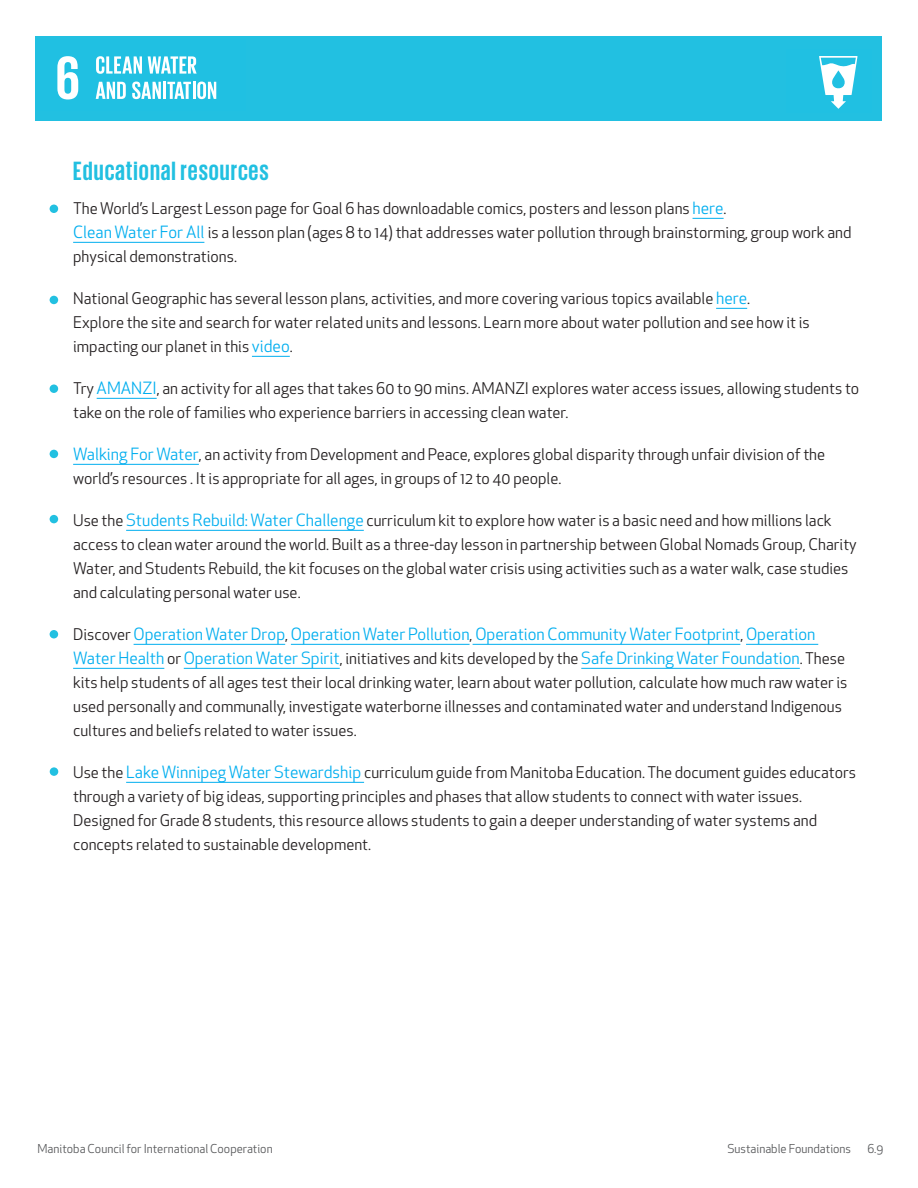
<style>
.page{position:relative;width:918px;height:1188px;background:#fff}
.page>*{position:absolute;margin:0;border:0;box-sizing:border-box;transform-origin:0 0}
.t1{font:700 27px "Giorgio Sans";letter-spacing:.035em;color:#22c0e1}
.t2{font:16.5px/24px "Apex New";color:#00aeef}
.t3{font:15.75px/24px "Apex New";color:#231f20}
.t4{font:12px "Apex New";color:#57585a}
.s1{font-size:16.5px;color:#00aeef}
.s2{font-size:15.75px;color:#231f20}
</style>
<div class="page">
<hr style="left:693px;top:218px;width:31px;height:1px;background:#00aeef">
<hr style="left:73px;top:242px;width:131px;height:1px;background:#00aeef">
<hr style="left:716px;top:308px;width:31px;height:1px;background:#00aeef">
<hr style="left:252px;top:356px;width:38px;height:1px;background:#00aeef">
<hr style="left:97px;top:398px;width:60px;height:1px;background:#00aeef">
<hr style="left:73px;top:464px;width:126px;height:1px;background:#00aeef">
<hr style="left:126px;top:530px;width:238px;height:1px;background:#00aeef">
<hr style="left:134px;top:644px;width:151px;height:1px;background:#00aeef">
<hr style="left:291px;top:644px;width:179px;height:1px;background:#00aeef">
<hr style="left:473px;top:644px;width:267px;height:1px;background:#00aeef">
<hr style="left:746px;top:644px;width:72px;height:1px;background:#00aeef">
<hr style="left:73px;top:668px;width:91px;height:1px;background:#00aeef">
<hr style="left:184px;top:668px;width:156px;height:1px;background:#00aeef">
<hr style="left:581px;top:668px;width:219px;height:1px;background:#00aeef">
<hr style="left:126px;top:782px;width:238px;height:1px;background:#00aeef">
<div style="left:50px;top:205px;width:8px;height:8px;background:#22c0e1;border-radius:50%"></div>
<div style="left:50px;top:296px;width:8px;height:8px;background:#22c0e1;border-radius:50%"></div>
<div style="left:50px;top:385px;width:8px;height:8px;background:#22c0e1;border-radius:50%"></div>
<div style="left:50px;top:450px;width:8px;height:8px;background:#22c0e1;border-radius:50%"></div>
<div style="left:50px;top:767px;width:8px;height:9px;background:#22c0e1;border-radius:50%"></div>
<div style="left:50px;top:630px;width:8px;height:8px;background:#22c0e1;border-radius:50%"></div>
<div style="left:50px;top:515px;width:8px;height:8px;background:#22c0e1;border-radius:50%"></div>
<div style="left:36px;top:36px;width:846px;height:85px;background:#22c0e1"></div>
<svg style="left:819px;top:56px;width:39px;height:53px"></svg>
<svg style="left:57px;top:56px;width:21px;height:43px"></svg>
<svg style="left:96px;top:56px;width:46px;height:18px"></svg>
<svg style="left:148px;top:56px;width:49px;height:18px"></svg>
<svg style="left:96px;top:82px;width:30px;height:17px"></svg>
<svg style="left:132px;top:82px;width:29px;height:17px"></svg>
<hr style="left:163px;top:82px;width:3px;height:17px;background:#fff">
<svg style="left:167px;top:82px;width:49px;height:17px"></svg>
<p class="t1" style="left:73px;top:157px;width:197px">Educational resources</p>
<p class="t3" style="left:73px;top:196px;width:780px">The World’s Largest Lesson page for Goal 6 has downloadable comics, posters and lesson plans <span class="s1">here</span>.<br><span class="s1">Clean Water For All</span> is a lesson plan (ages 8 to 14) that addresses water pollution through brainstorming, group work and physical demonstrations.</p>
<p class="t3" style="left:73px;top:286px;width:738px">National Geographic has several lesson plans, activities, and more covering various topics available <span class="s1">here</span>.<br>Explore the site and search for water related units and lessons. Learn more about water pollution and see how it is impacting our planet in this <span class="s1">video</span>.</p>
<p class="t3" style="left:73px;top:376px;width:788px">Try <span class="s1">AMANZI</span>, an activity for all ages that takes 60 to 90 mins. AMANZI explores water access issues, allowing students to take on the role of families who experience barriers in accessing clean water.</p>
<p class="t3" style="left:73px;top:442px;width:754px"><span class="s1">Walking For Water</span>, an activity from Development and Peace, explores global disparity through unfair division of the world’s resources . It is appropriate for all ages, in groups of 12 to 40 people.</p>
<p class="t3" style="left:73px;top:508px;width:785px">Use the <span class="s1">Students Rebuild: Water Challenge</span> curriculum kit to explore how water is a basic need and how millions lack access to clean water around the world. Built as a three-day lesson in partnership between Global Nomads Group, Charity Water, and Students Rebuild, the kit focuses on the global water crisis using activities such as a water walk, case studies and calculating personal water use.</p>
<p class="t2" style="left:73px;top:622px;width:773px"><span class="s2">Discover</span> Operation Water Drop<span class="s2">,</span> Operation Water Pollution<span class="s2">,</span> Operation Community Water Footprint<span class="s2">,</span> Operation<br>Water Health <span class="s2">or</span> Operation Water Spirit<span class="s2">, initiatives and kits developed by the</span> Safe Drinking Water Foundation<span class="s2">. These</span></p>
<p class="t3" style="left:73px;top:670px;width:776px">kits help students of all ages test their local drinking water, learn about water pollution, calculate how much raw water is used personally and communally, investigate waterborne illnesses and contaminated water and understand Indigenous cultures and beliefs related to water issues.</p>
<p class="t3" style="left:73px;top:760px;width:785px">Use the <span class="s1">Lake Winnipeg Water Stewardship</span> curriculum guide from Manitoba Education. The document guides educators through a variety of big ideas, supporting principles and phases that allow students to connect with water issues.<br>Designed for Grade 8 students, this resource allows students to gain a deeper understanding of water systems and concepts related to sustainable development.</p>
<p class="t4" style="left:37px;top:1141px;width:237px">Manitoba Council for International Cooperation</p>
<p class="t4" style="left:727px;top:1141px;width:125px">Sustainable Foundations</p>
<p class="t4" style="left:867px;top:1141px;width:18px">6.9</p>
</div>
